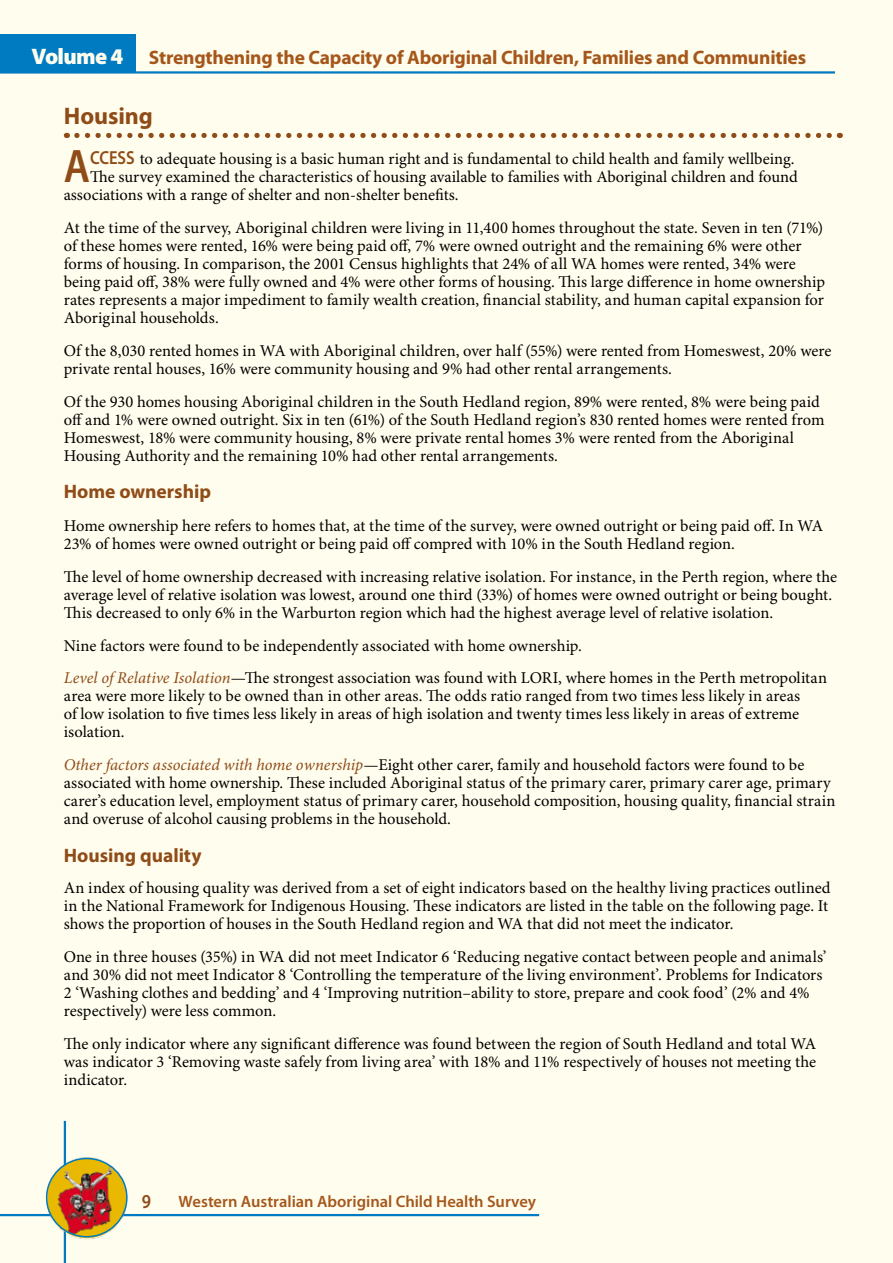
<style>
.page{position:relative;width:893px;height:1263px;background:#fff}
.page>*{position:absolute;margin:0;border:0;box-sizing:border-box;transform-origin:0 0}
.t1{font:600 47.25px "Myriad Pro";color:#8f4c18;scale:.87 1}
.t2{font:700 24px "Myriad Pro";letter-spacing:-.005em;color:#8f4c18}
.t3{font:700 19.5px "Myriad Pro";letter-spacing:-.01em;color:#a5571b}
.t4{font:700 19.5px "Myriad Pro";color:#8f4c18}
.t5{font:16.5px/18px "Minion Pro";color:#000}
.t6{font:600 16.5px "Myriad Pro";color:#a5571b}
.s1{font-weight:900;font-size:22.5px;color:#fffded}
.s2{font-family:"Myriad Pro";font-weight:600;font-size:18.9px;color:#8f4c18}
.s3{font-style:italic;color:#8f4c18}
.s4{font-style:italic}
</style>
<div class="page">
<div style="left:0;top:0;width:892px;height:1263px;background:#fffded"></div>
<div style="left:0;top:34px;width:136px;height:38px;background:#007bc2"></div>
<hr style="left:0;top:71px;width:136px;height:3px;background:#007bc2">
<hr style="left:136px;top:71px;width:699px;height:3px;background:#007bc2">
<hr style="left:0;top:1214px;width:539px;height:2px;background:#007bc2">
<hr style="left:64px;top:1121px;width:2px;height:142px;background:#007bc2">
<img style="left:43px;top:1150px;width:86px;height:95px">
<div style="left:46px;top:1158px;width:82px;height:79px;border:2px solid #007bc2;border-radius:50%"></div>
<svg style="left:892px;top:0;width:1px;height:1263px"></svg>
<svg style="left:77px;top:133px;width:763px;height:5px"></svg>
<svg style="left:142px;top:1195px;width:8px;height:13px"></svg>
<p class="t3" style="left:32px;top:46px;width:776px"><span class="s1">Volume 4</span> Strengthening the Capacity of Aboriginal Children, Families and Communities</p>
<h2 class="t2" style="left:64px;top:103px;width:91px">Housing</h2>
<h1 class="t1" style="left:64px;top:140px;width:32px">A</h1>
<p class="t5" style="left:90px;top:150px;width:706px"><span class="s2">ccess</span> to adequate housing is a basic human right and is fundamental to child health and family wellbeing.</p>
<p class="t5" style="left:90px;top:168px;width:709px">The survey examined the characteristics of housing available to families with Aboriginal children and found</p>
<p class="t5" style="left:64px;top:186px;width:396px">associations with a range of shelter and non-shelter benefits.</p>
<p class="t5" style="left:64px;top:219px;width:763px">At the time of the survey, Aboriginal children were living in 11,400 homes throughout the state. Seven in ten (71%) of these homes were rented, 16% were being paid off, 7% were owned outright and the remaining 6% were other forms of housing. In comparison, the 2001 Census highlights that 24% of all WA homes were rented, 34% were being paid off, 38% were fully owned and 4% were other forms of housing. This large difference in home ownership rates represents a major impediment to family wealth creation, financial stability, and human capital expansion for Aboriginal households.</p>
<p class="t5" style="left:64px;top:342px;width:769px">Of the 8,030 rented homes in WA with Aboriginal children, over half (55%) were rented from Homeswest, 20% were private rental houses, 16% were community housing and 9% had other rental arrangements.</p>
<p class="t5" style="left:64px;top:393px;width:762px">Of the 930 homes housing Aboriginal children in the South Hedland region, 89% were rented, 8% were being paid off and 1% were owned outright. Six in ten (61%) of the South Hedland region’s 830 rented homes were rented from Homeswest, 18% were community housing, 8% were private rental homes 3% were rented from the Aboriginal Housing Authority and the remaining 10% had other rental arrangements.</p>
<p class="t4" style="left:64px;top:480px;width:149px">Home ownership</p>
<p class="t5" style="left:64px;top:517px;width:761px">Home ownership here refers to homes that, at the time of the survey, were owned outright or being paid off. In WA<br>23% of homes were owned outright or being paid off compred with 10% in the South Hedland region.</p>
<p class="t5" style="left:64px;top:568px;width:775px">The level of home ownership decreased with increasing relative isolation. For instance, in the Perth region, where the average level of relative isolation was lowest, around one third (33%) of homes were owned outright or being bought.<br>This decreased to only 6% in the Warburton region which had the highest average level of relative isolation.</p>
<p class="t5" style="left:64px;top:629px;width:765px;line-height:32.8px">Nine factors were found to be independently associated with home ownership.<br><span class="s3">Level of Relative Isolation</span>—The strongest association was found with LORI, where homes in the Perth metropolitan</p>
<p class="t5" style="left:64px;top:688px;width:738px;text-align:justify">area were more likely to be owned than in other areas. The odds ratio ranged from two times less likely in areas of low isolation to five times less likely in areas of high isolation and twenty times less likely in areas of extreme isolation.</p>
<p class="t5" style="left:64px;top:757px;width:773px"><span class="s3">Other factors associated with home ownership</span><span class="s4">—</span>Eight other carer, family and household factors were found to be associated with home ownership. These included Aboriginal status of the primary carer, primary carer age, primary carer’s education level, employment status of primary carer, household composition, housing quality, financial strain and overuse of alcohol causing problems in the household.</p>
<p class="t4" style="left:64px;top:845px;width:139px">Housing quality</p>
<p class="t5" style="left:64px;top:880px;width:768px">An index of housing quality was derived from a set of eight indicators based on the healthy living practices outlined in the National Framework for Indigenous Housing. These indicators are listed in the table on the following page. It shows the proportion of houses in the South Hedland region and WA that did not meet the indicator.</p>
<p class="t5" style="left:64px;top:948px;width:764px">One in three houses (35%) in WA did not meet Indicator 6 ‘Reducing negative contact between people and animals’ and 30% did not meet Indicator 8 ‘Controlling the temperature of the living environment’. Problems for Indicators 2 ‘Washing clothes and bedding’ and 4 ‘Improving nutrition–ability to store, prepare and cook food’ (2% and 4% respectively) were less common.</p>
<p class="t5" style="left:64px;top:1035px;width:754px;text-align:justify">The only indicator where any significant difference was found between the region of South Hedland and total WA was indicator 3 ‘Removing waste safely from living area’ with 18% and 11% respectively of houses not meeting the indicator.</p>
<p class="t6" style="left:179px;top:1192px;width:359px">Western Australian Aboriginal Child Health Survey</p>
</div>
